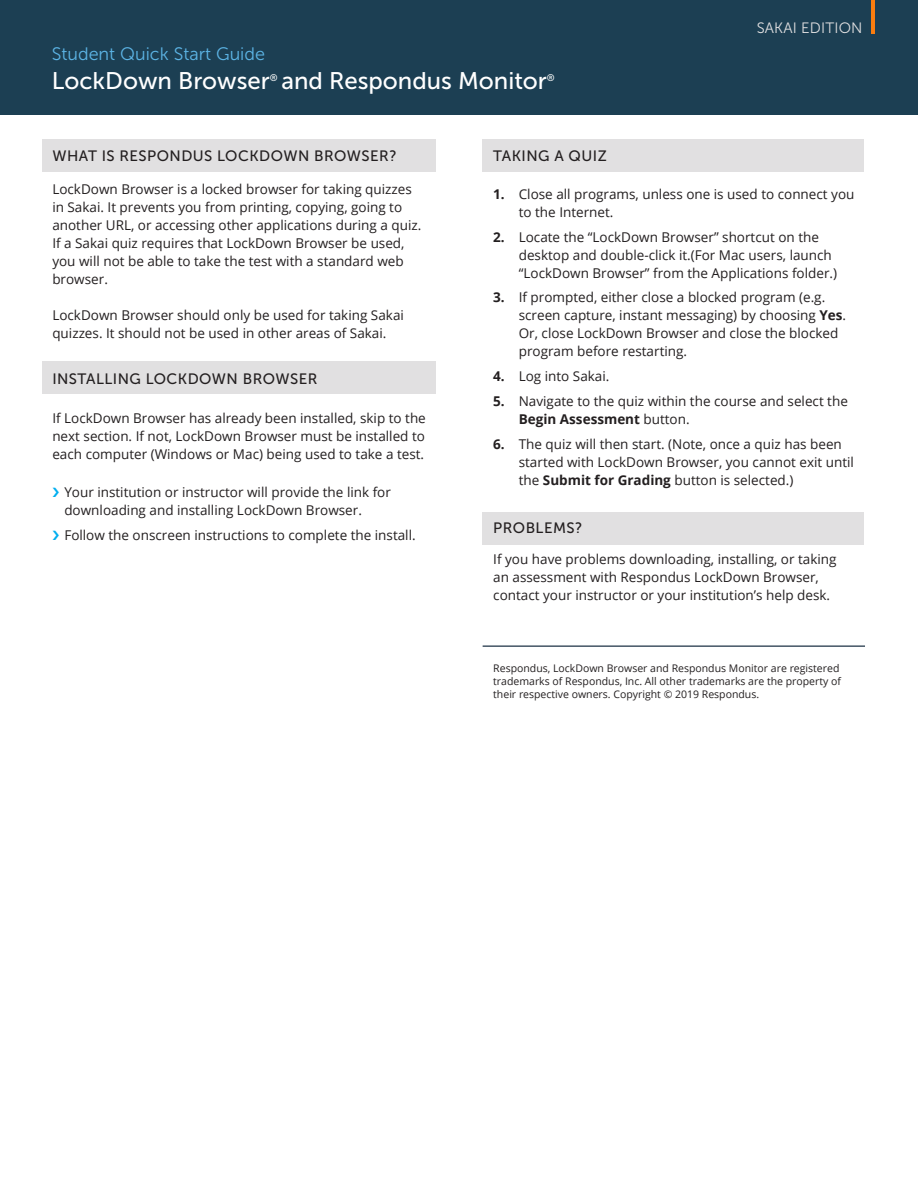
<style>
.page{position:relative;width:918px;height:1188px;background:#fff}
.page>*{position:absolute;margin:0;border:0;box-sizing:border-box;transform-origin:0 0}
.t1{font:24px "Museo Sans 500";color:#fff}
.t2{font:18px "Museo Sans 300";color:#5cb4e5}
.SUBHEAD{font:15px "Museo Sans 500";letter-spacing:.03em;color:#231f20}
.t3{font:15px "Museo Sans 300";letter-spacing:.01em;color:#e1e0e1}
.SUBHEAD-2{font:13.5px/18px "Open Sans";color:#231f20}
.t4{font:10.5px/12.6px "Open Sans";color:#231f20}
.t5{font:9.6px "Museo Sans 500";color:#fff}
.s1{font-weight:700}
</style>
<div class="page">
<div style="left:483px;top:512px;width:381px;height:32px;background:#e1e0e1"></div>
<div style="left:483px;top:139px;width:381px;height:33px;background:#e1e0e1"></div>
<div style="left:42px;top:362px;width:393px;height:32px;background:#e1e0e1"></div>
<div style="left:42px;top:139px;width:393px;height:33px;background:#e1e0e1"></div>
<div style="left:0;top:0;width:918px;height:115px;background:#1c3f53"></div>
<hr style="left:872px;top:0;width:3px;height:34px;background:#fa7d0f">
<hr style="left:483px;top:645px;width:382px;height:2px;background:#435464">
<p class="t2" style="left:52px;top:44px;width:215px">Student Quick Start Guide</p>
<p class="t1" style="left:52px;top:68px;width:220px">LockDown Browser</p>
<p class="t5" style="left:270px;top:72px;width:9px">®</p>
<p class="t1" style="left:281px;top:68px;width:267px">and Respondus Monitor</p>
<p class="t5" style="left:547px;top:72px;width:9px">®</p>
<p class="t3" style="left:757px;top:20px;width:107px">SAKAI EDITION</p>
<p class="SUBHEAD" style="left:52px;top:147px;width:346px">WHAT IS RESPONDUS LOCKDOWN BROWSER?</p>
<p class="SUBHEAD-2" style="left:52px;top:179px;width:361px">LockDown Browser is a locked browser for taking quizzes</p>
<p class="SUBHEAD-2" style="left:52px;top:197px;width:370px">in Sakai. It prevents you from printing, copying, going to another URL, or accessing other applications during a quiz.<br>If a Sakai quiz requires that LockDown Browser be used, you will not be able to take the test with a standard web browser.</p>
<p class="SUBHEAD-2" style="left:52px;top:305px;width:353px">LockDown Browser should only be used for taking Sakai quizzes. It should not be used in other areas of Sakai.</p>
<p class="SUBHEAD" style="left:52px;top:371px;width:267px">INSTALLING LOCKDOWN BROWSER</p>
<p class="SUBHEAD-2" style="left:52px;top:409px;width:375px">If LockDown Browser has already been installed, skip to the</p>
<p class="SUBHEAD-2" style="left:52px;top:427px;width:374px">next section. If not, LockDown Browser must be installed to</p>
<p class="SUBHEAD-2" style="left:52px;top:445px;width:373px">each computer (Windows or Mac) being used to take a test.</p>
<p class="SUBHEAD-2" style="left:64px;top:483px;width:328px">Your institution or instructor will provide the link for downloading and installing LockDown Browser.</p>
<p class="SUBHEAD-2" style="left:64px;top:526px;width:353px">Follow the onscreen instructions to complete the install.</p>
<p class="SUBHEAD" style="left:493px;top:147px;width:115px">TAKING A QUIZ</p>
<p class="SUBHEAD-2" style="left:519px;top:185px;width:337px;text-indent:-26px"><span class="s1">1.</span> Close all programs, unless one is used to connect you to the Internet.</p>
<p class="SUBHEAD-2" style="left:519px;top:227px;width:320px;text-indent:-26px"><span class="s1">2.</span> Locate the “LockDown Browser” shortcut on the desktop and double-click it.(For Mac users, launch “LockDown Browser” from the Applications folder.)</p>
<p class="SUBHEAD-2" style="left:519px;top:288px;width:329px;text-indent:-26px"><span class="s1">3.</span> If prompted, either close a blocked program (e.g. screen capture, instant messaging) by choosing <span class="s1">Yes</span>.<br>Or, close LockDown Browser and close the blocked program before restarting.</p>
<p class="SUBHEAD-2" style="left:493px;top:367px;width:118px"><span class="s1">4.</span> Log into Sakai.</p>
<p class="SUBHEAD-2" style="left:519px;top:392px;width:331px;text-indent:-26px"><span class="s1">5.</span> Navigate to the quiz within the course and select the<br><span class="s1">Begin Assessment</span> button.</p>
<p class="SUBHEAD-2" style="left:519px;top:434px;width:337px;text-indent:-26px"><span class="s1">6.</span> The quiz will then start. (Note, once a quiz has been started with LockDown Browser, you cannot exit until the <span class="s1">Submit for Grading</span> button is selected.)</p>
<p class="SUBHEAD" style="left:493px;top:519px;width:91px">PROBLEMS?</p>
<p class="SUBHEAD-2" style="left:493px;top:550px;width:345px">If you have problems downloading, installing, or taking</p>
<p class="SUBHEAD-2" style="left:493px;top:568px;width:338px">an assessment with Respondus LockDown Browser, contact your instructor or your institution’s help desk.</p>
<p class="t4" style="left:493px;top:662px;width:349px">Respondus, LockDown Browser and Respondus Monitor are registered trademarks of Respondus, Inc. All other trademarks are the property of their respective owners. Copyright © 2019 Respondus.</p>
</div>
